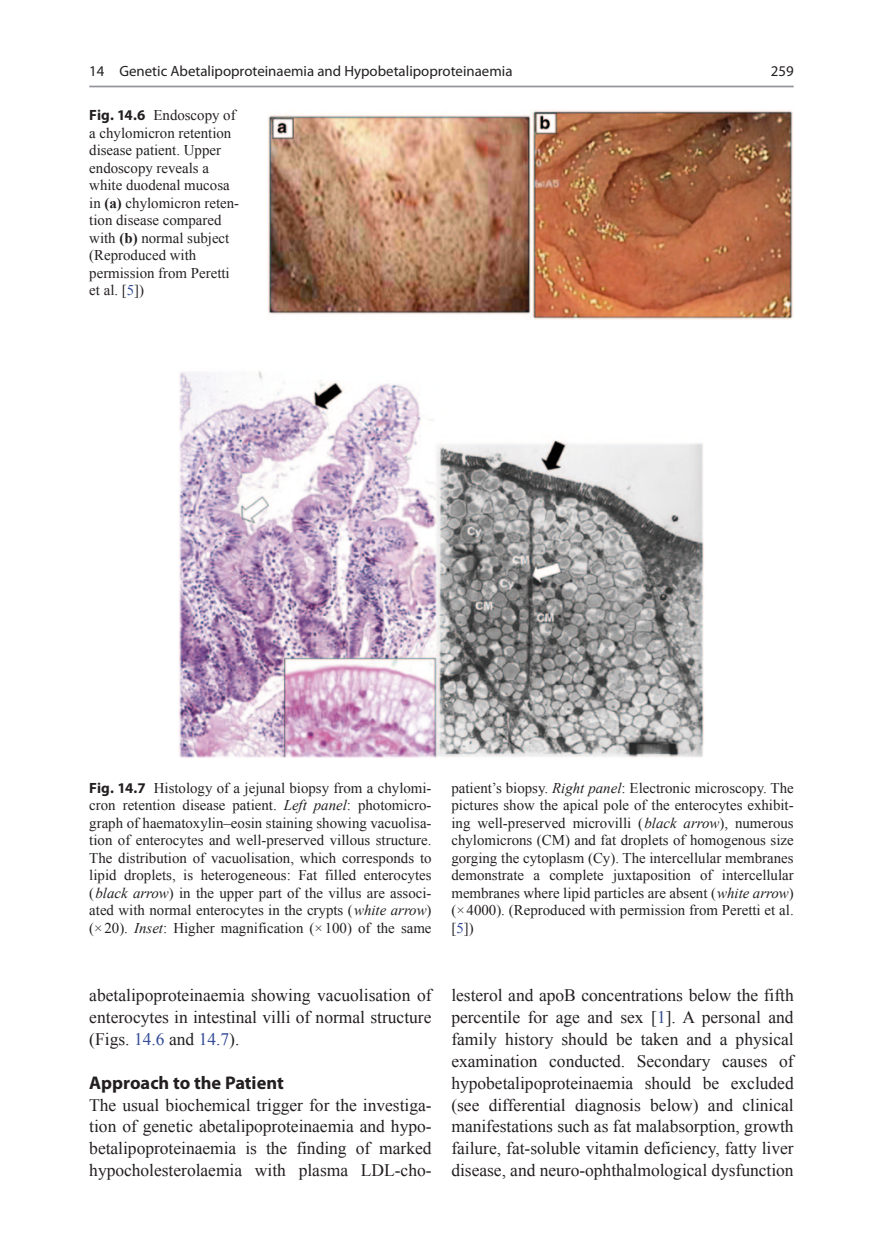
<style>
.page{position:relative;width:883px;height:1260px;background:#fff}
.page>*{position:absolute;margin:0;border:0;box-sizing:border-box;transform-origin:0 0}
.t1{font:700 18.38px "Myriad Pro";color:#231f20}
.t2{font:17.5px/21.9px "Times New Roman";color:#231f20;text-align:justify}
.t3{font:14.88px/17.5px "Times New Roman";color:#231f20}
.t4{font:14.88px "Times New Roman PSMT2";color:#231f20}
.t5{font:14.88px "Myriad Pro";color:#231f20}
.s1{font-family:"Myriad Pro";font-weight:700}
.s2{font-weight:700}
.s3{color:#324a97}
.s4{font-family:"Times New Roman PS Italic MT2"}
.s5{font-family:"Times New Roman PSMT2"}
.s6{font-family:"Times New Roman"}
</style>
<div class="page">
<hr style="left:89px;top:86px;width:705px;height:1px;background:#949699">
<img style="left:179px;top:371px;width:525px;height:387px">
<img style="left:268px;top:110px;width:525px;height:210px">
<p class="t5" style="left:89px;top:62px;width:425px">14 Genetic Abetalipoproteinaemia and Hypobetalipoproteinaemia</p>
<p class="t5" style="left:771px;top:62px;width:24px">259</p>
<p class="t3" style="left:89px;top:106px;width:151px"><span class="s1">Fig. 14.6</span> Endoscopy of a chylomicron retention disease patient. Upper endoscopy reveals a white duodenal mucosa in <span class="s2">(a)</span> chylomicron reten&shy;tion disease compared with <span class="s2">(b)</span> normal subject (Reproduced with permission from Peretti et al. [<span class="s3">5</span>])</p>
<p class="t3" style="left:89px;top:779px;width:344px;text-align:justify"><span class="s1">Fig. 14.7</span> Histology of a jejunal biopsy from a chylomi&shy;cron retention disease patient. <span class="s4">Left panel</span>: photomicro&shy;graph of haematoxylin–eosin staining showing vacuolisa&shy;tion of enterocytes and well-preserved villous structure.<br>The distribution of vacuolisation, which corresponds to lipid droplets, is heterogeneous: Fat filled enterocytes <span class="s5">(</span> <span class="s4">black arrow</span>) in the upper part of the villus are associ-</p>
<p class="t4" style="left:89px;top:900px;width:344px">ated with normal enterocytes in the crypts ( <span class="s4">white arrow</span><span class="s6">)</span></p>
<p class="t3" style="left:89px;top:919px;width:344px">(×20). <span class="s4">Inset</span>: Higher magnification (×100) of the same</p>
<p class="t3" style="left:451px;top:779px;width:344px">patient’s biopsy. <span class="s4">Right panel</span>: Electronic microscopy. The pictures show the apical pole of the enterocytes exhibit-</p>
<p class="t4" style="left:451px;top:813px;width:344px">ing well-preserved microvilli ( <span class="s4">black arrow</span><span class="s6">), numerous</span></p>
<p class="t3" style="left:451px;top:831px;width:344px;text-align:justify">chylomicrons (CM) and fat droplets of homogenous size gorging the cytoplasm (Cy). The intercellular membranes demonstrate a complete juxtaposition of intercellular</p>
<p class="t4" style="left:451px;top:883px;width:344px">membranes where lipid particles are absent ( <span class="s4">white arrow</span><span class="s6">)</span></p>
<p class="t3" style="left:451px;top:901px;width:344px">(×4000). (Reproduced with permission from Peretti et al. [<span class="s3">5</span>])</p>
<p class="t2" style="left:89px;top:984px;width:344px">abetalipoproteinaemia showing vacuolisation of enterocytes in intestinal villi of normal structure (Figs. <span class="s3">14.6</span> and <span class="s3">14.7</span>).</p>
<p class="t1" style="left:89px;top:1070px;width:196px">Approach to the Patient</p>
<p class="t2" style="left:89px;top:1093px;width:344px">The usual biochemical trigger for the investiga&shy;tion of genetic abetalipoproteinaemia and hypo&shy;betalipoproteinaemia is the finding of marked hypocholesterolaemia with plasma LDL-cho-</p>
<p class="t2" style="left:451px;top:984px;width:344px">lesterol and apoB concentrations below the fifth percentile for age and sex [<span class="s3">1</span>]. A personal and family history should be taken and a physical examination conducted. Secondary causes of hypobetalipoproteinaemia should be excluded (see differential diagnosis below) and clinical manifestations such as fat malabsorption, growth failure, fat-soluble vitamin deficiency, fatty liver disease, and neuro-ophthalmological dysfunction</p>
</div>
